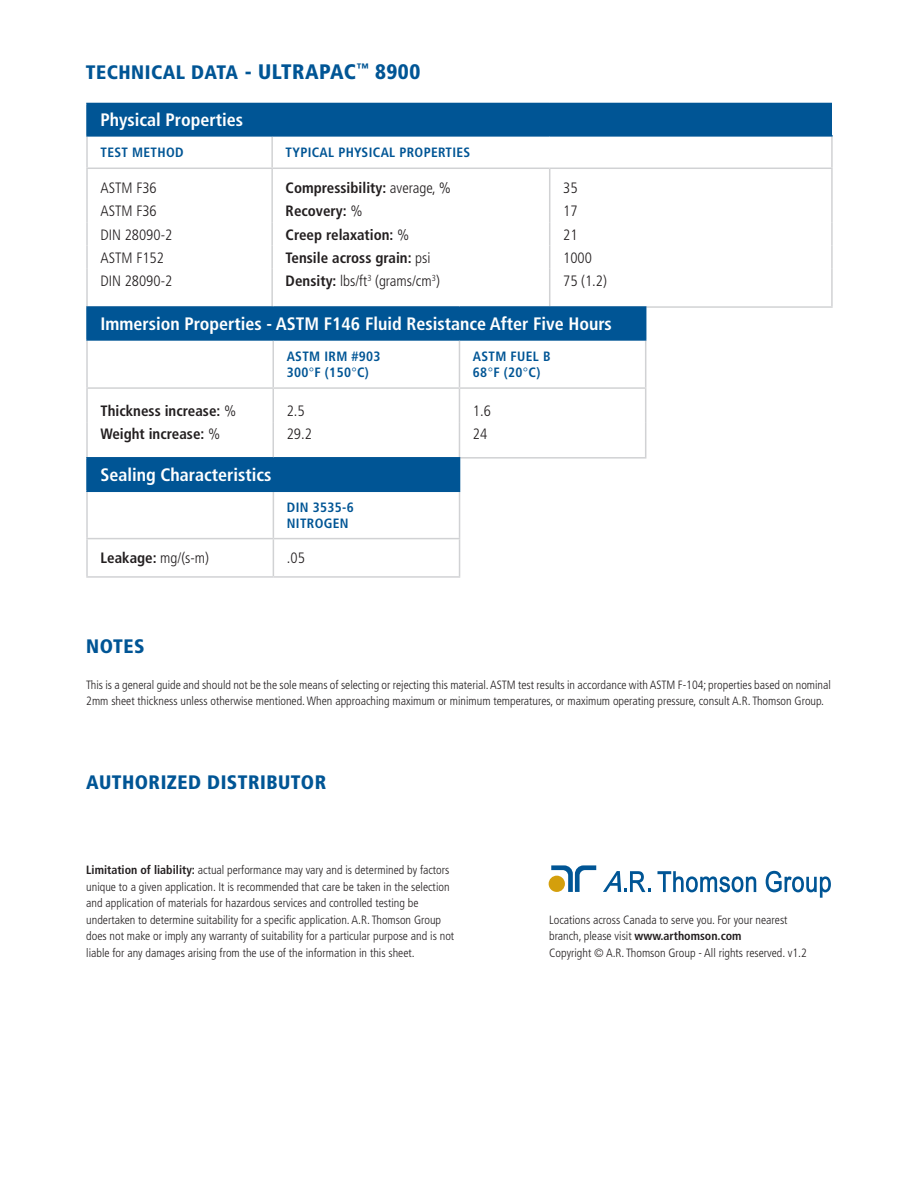
<style>
.page{position:relative;width:918px;height:1188px;background:#fff}
.page>*{position:absolute;margin:0;border:0;box-sizing:border-box;transform-origin:0 0}
.t1{font:900 condensed 19.5px "Frutiger LT Std";letter-spacing:.025em;color:#005595}
.t2{font:700 condensed 18px "Frutiger LT Std";color:#fff}
.t3{font:700 condensed 15px "Frutiger LT Std";color:#231f20}
.t4{font:300 condensed 15px "Frutiger LT Std";color:#231f20}
.t5{font:700 condensed 13.5px "Frutiger LT Std";letter-spacing:.025em;color:#005595}
.t6{font:300 condensed 12px/16.5px "Frutiger LT Std";color:#231f20}
.s1{font-size:21px}
.s2{font-weight:300}
.s3{font-weight:700}
</style>
<div class="page">
<div style="left:87px;top:103px;width:745px;height:33px;background:#005595"></div>
<hr style="left:86px;top:137px;width:2px;height:31px;background:#d1d2d4">
<hr style="left:271px;top:137px;width:2px;height:31px;background:#d1d2d4">
<hr style="left:831px;top:137px;width:2px;height:31px;background:#d1d2d4">
<hr style="left:86px;top:168px;width:186px;height:1px;background:#d1d2d4">
<hr style="left:86px;top:169px;width:2px;height:30px;background:#d1d2d4">
<hr style="left:272px;top:168px;width:278px;height:1px;background:#d1d2d4">
<hr style="left:271px;top:169px;width:2px;height:30px;background:#d1d2d4">
<hr style="left:550px;top:168px;width:283px;height:1px;background:#d1d2d4">
<hr style="left:549px;top:169px;width:1px;height:30px;background:#d1d2d4">
<hr style="left:831px;top:169px;width:2px;height:30px;background:#d1d2d4">
<hr style="left:86px;top:199px;width:2px;height:23px;background:#d1d2d4">
<hr style="left:271px;top:199px;width:2px;height:23px;background:#d1d2d4">
<hr style="left:831px;top:199px;width:2px;height:23px;background:#d1d2d4">
<hr style="left:86px;top:222px;width:2px;height:24px;background:#d1d2d4">
<hr style="left:271px;top:222px;width:2px;height:24px;background:#d1d2d4">
<hr style="left:831px;top:222px;width:2px;height:24px;background:#d1d2d4">
<hr style="left:86px;top:246px;width:2px;height:23px;background:#d1d2d4">
<hr style="left:271px;top:246px;width:2px;height:23px;background:#d1d2d4">
<svg style="left:549px;top:199px;width:1px;height:70px"></svg>
<hr style="left:831px;top:246px;width:2px;height:23px;background:#d1d2d4">
<hr style="left:86px;top:269px;width:2px;height:37px;background:#d1d2d4">
<hr style="left:271px;top:269px;width:2px;height:37px;background:#d1d2d4">
<hr style="left:549px;top:269px;width:1px;height:37px;background:#d1d2d4">
<hr style="left:831px;top:269px;width:2px;height:37px;background:#d1d2d4">
<hr style="left:86px;top:103px;width:186px;height:1px;background:#005595">
<hr style="left:86px;top:104px;width:2px;height:31px;background:#005595">
<hr style="left:86px;top:135px;width:186px;height:2px;background:#005595">
<hr style="left:272px;top:135px;width:278px;height:2px;background:#005595">
<hr style="left:550px;top:135px;width:283px;height:2px;background:#005595">
<hr style="left:550px;top:306px;width:283px;height:2px;background:#d1d2d4">
<div style="left:87px;top:307px;width:559px;height:33px;background:#005595"></div>
<hr style="left:86px;top:341px;width:2px;height:46px;background:#d1d2d4">
<hr style="left:272px;top:341px;width:2px;height:46px;background:#d1d2d4">
<hr style="left:459px;top:341px;width:1px;height:46px;background:#d1d2d4">
<hr style="left:645px;top:341px;width:1px;height:46px;background:#d1d2d4">
<hr style="left:86px;top:387px;width:187px;height:2px;background:#d1d2d4">
<hr style="left:86px;top:389px;width:2px;height:33px;background:#d1d2d4">
<hr style="left:273px;top:387px;width:186px;height:2px;background:#d1d2d4">
<hr style="left:272px;top:389px;width:2px;height:33px;background:#d1d2d4">
<hr style="left:459px;top:387px;width:187px;height:2px;background:#d1d2d4">
<hr style="left:459px;top:389px;width:1px;height:33px;background:#d1d2d4">
<hr style="left:645px;top:389px;width:1px;height:33px;background:#d1d2d4">
<hr style="left:86px;top:422px;width:2px;height:35px;background:#d1d2d4">
<hr style="left:272px;top:422px;width:2px;height:35px;background:#d1d2d4">
<hr style="left:459px;top:422px;width:1px;height:35px;background:#d1d2d4">
<hr style="left:645px;top:422px;width:1px;height:35px;background:#d1d2d4">
<hr style="left:86px;top:306px;width:187px;height:2px;background:#005595">
<hr style="left:86px;top:308px;width:2px;height:31px;background:#005595">
<hr style="left:273px;top:306px;width:186px;height:2px;background:#005595">
<hr style="left:459px;top:306px;width:187px;height:2px;background:#005595">
<hr style="left:86px;top:339px;width:187px;height:2px;background:#005595">
<hr style="left:273px;top:339px;width:186px;height:2px;background:#005595">
<hr style="left:459px;top:339px;width:187px;height:2px;background:#005595">
<hr style="left:459px;top:457px;width:187px;height:2px;background:#d1d2d4">
<div style="left:87px;top:458px;width:373px;height:33px;background:#005595"></div>
<hr style="left:86px;top:492px;width:2px;height:46px;background:#d1d2d4">
<hr style="left:273px;top:492px;width:1px;height:46px;background:#d1d2d4">
<hr style="left:459px;top:492px;width:1px;height:46px;background:#d1d2d4">
<hr style="left:86px;top:538px;width:187px;height:1px;background:#d1d2d4">
<hr style="left:86px;top:539px;width:2px;height:37px;background:#d1d2d4">
<hr style="left:273px;top:538px;width:187px;height:1px;background:#d1d2d4">
<hr style="left:273px;top:539px;width:1px;height:37px;background:#d1d2d4">
<hr style="left:459px;top:539px;width:1px;height:37px;background:#d1d2d4">
<hr style="left:86px;top:576px;width:187px;height:2px;background:#d1d2d4">
<hr style="left:273px;top:576px;width:187px;height:2px;background:#d1d2d4">
<hr style="left:86px;top:457px;width:187px;height:2px;background:#005595">
<hr style="left:86px;top:459px;width:2px;height:32px;background:#005595">
<hr style="left:273px;top:457px;width:187px;height:2px;background:#005595">
<hr style="left:86px;top:491px;width:187px;height:1px;background:#005595">
<hr style="left:273px;top:491px;width:187px;height:1px;background:#005595">
<svg style="left:657px;top:871px;width:99px;height:21px"></svg>
<svg style="left:766px;top:871px;width:65px;height:27px"></svg>
<svg style="left:603px;top:871px;width:48px;height:21px"></svg>
<svg style="left:549px;top:865px;width:47px;height:27px"></svg>
<p class="t1" style="left:86px;top:61px;width:336px">TECHNICAL DATA <span class="s1">- ULTRAPAC</span><sup>™</sup> <span class="s1">8900</span></p>
<p class="t2" style="left:101px;top:110px;width:144px">Physical Properties</p>
<p class="t5" style="left:101px;top:144px;width:85px">TEST METHOD</p>
<p class="t5" style="left:286px;top:144px;width:186px">TYPICAL PHYSICAL PROPERTIES</p>
<p class="t4" style="left:101px;top:179px;width:58px">ASTM F36</p>
<p class="t3" style="left:286px;top:179px;width:167px">Compressibility: <span class="s2">average, %</span></p>
<p class="t4" style="left:563px;top:179px;width:16px">35</p>
<p class="t4" style="left:101px;top:203px;width:58px">ASTM F36</p>
<p class="t3" style="left:286px;top:202px;width:78px">Recovery: <span class="s2">%</span></p>
<p class="t4" style="left:563px;top:203px;width:16px">17</p>
<p class="t4" style="left:101px;top:226px;width:73px">DIN 28090-2</p>
<p class="t3" style="left:286px;top:225px;width:125px">Creep relaxation: <span class="s2">%</span></p>
<p class="t4" style="left:563px;top:226px;width:16px">21</p>
<p class="t4" style="left:101px;top:249px;width:65px">ASTM F152</p>
<p class="t3" style="left:286px;top:249px;width:146px">Tensile across grain: <span class="s2">psi</span></p>
<p class="t4" style="left:563px;top:249px;width:30px">1000</p>
<p class="t4" style="left:101px;top:272px;width:73px">DIN 28090-2</p>
<p class="t4" style="left:286px;top:272px;width:156px"><span class="s3">Density:</span> lbs/ft<sup>3</sup> (grams/cm<sup>3</sup>)</p>
<p class="t4" style="left:563px;top:272px;width:45px">75 (1.2)</p>
<p class="t2" style="left:101px;top:313px;width:513px">Immersion Properties - ASTM F146 Fluid Resistance After Five Hours</p>
<p class="t5" style="left:287px;top:348px;width:95px">ASTM IRM #903</p>
<p class="t5" style="left:287px;top:364px;width:84px">300<span class="s2">°</span>F (150<span class="s2">°</span>C)</p>
<p class="t5" style="left:473px;top:348px;width:79px">ASTM FUEL B</p>
<p class="t5" style="left:473px;top:364px;width:69px">68<span class="s2">°</span>F (20<span class="s2">°</span>C)</p>
<p class="t3" style="left:101px;top:402px;width:137px">Thickness increase: <span class="s2">%</span></p>
<p class="t4" style="left:287px;top:402px;width:19px">2.5</p>
<p class="t4" style="left:473px;top:402px;width:19px">1.6</p>
<p class="t3" style="left:101px;top:425px;width:121px">Weight increase: <span class="s2">%</span></p>
<p class="t4" style="left:287px;top:426px;width:27px">29.2</p>
<p class="t4" style="left:473px;top:426px;width:16px">24</p>
<p class="t2" style="left:101px;top:464px;width:172px">Sealing Characteristics</p>
<p class="t5" style="left:287px;top:499px;width:68px">DIN 3535-6</p>
<p class="t5" style="left:287px;top:515px;width:63px">NITROGEN</p>
<p class="t3" style="left:101px;top:549px;width:110px">Leakage: <span class="s2">mg/(s-m)</span></p>
<p class="t4" style="left:287px;top:549px;width:19px">.05</p>
<p class="t1" style="left:86px;top:634px;width:60px">NOTES</p>
<p class="t6" style="left:86px;top:676px;width:746px">This is a general guide and should not be the sole means of selecting or rejecting this material. ASTM test results in accordance with ASTM F-104; properties based on nominal<br>2mm sheet thickness unless otherwise mentioned. When approaching maximum or minimum temperatures, or maximum operating pressure, consult A.R. Thomson Group.</p>
<p class="t1" style="left:86px;top:770px;width:241px">AUTHORIZED DISTRIBUTOR</p>
<p class="t6" style="left:86px;top:862px;width:369px"><span class="s3">Limitation of liability:</span> actual performance may vary and is determined by factors unique to a given application. It is recommended that care be taken in the selection and application of materials for hazardous services and controlled testing be undertaken to determine suitability for a specific application. A.R. Thomson Group does not make or imply any warranty of suitability for a particular purpose and is not liable for any damages arising from the use of the information in this sheet.</p>
<p class="t6" style="left:549px;top:912px;width:240px">Locations across Canada to serve you. For your nearest branch, please visit <span class="s3">www.arthomson.com</span></p>
<p class="t6" style="left:549px;top:945px;width:259px">Copyright © A.R. Thomson Group - All rights reserved. v1.2</p>
</div>
